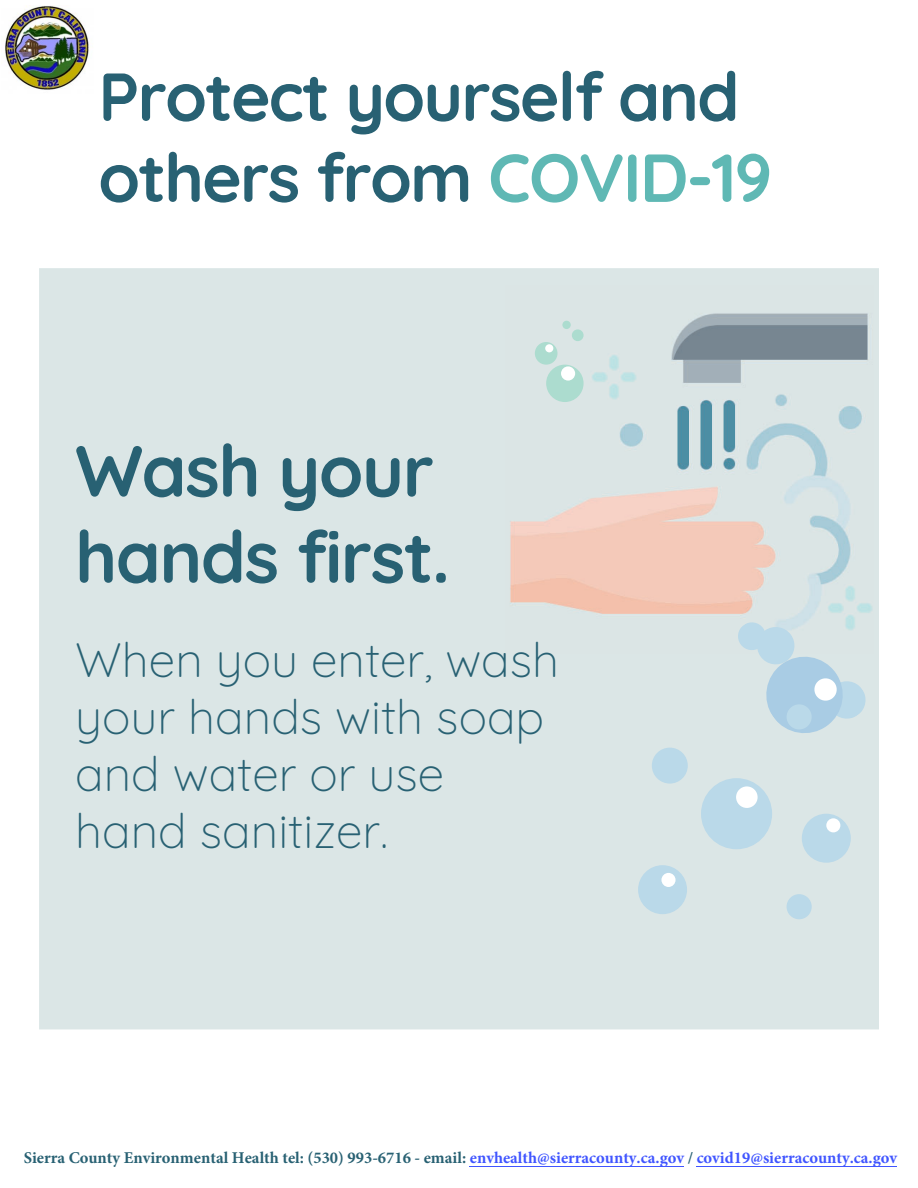
<style>
.page{position:relative;width:918px;height:1188px;background:#fff}
.page>*{position:absolute;margin:0;border:0;box-sizing:border-box;transform-origin:0 0}
.t1{font:700 72.15px/86.1px "Quicksand";letter-spacing:-.02em;color:#286173}
.t2{font:700 67.8px/81px "Quicksand";letter-spacing:-.025em;color:#286173}
.t3{font:300 48.15px/57.3px "Quicksand";color:#286173}
.t4{font:700 16.5px "Minion Pro";color:#286173}
.s1{color:#5fb8b4}
.s2{color:#4055ff}
</style>
<div class="page">
<div style="left:39px;top:268px;width:840px;height:761px;background:#dbe6e6"></div>
<img style="left:505px;top:285px;width:368px;height:368px">
<svg style="left:736px;top:621px;width:132px;height:117px;background:#cadde6"></svg>
<div style="left:701px;top:778px;width:71px;height:71px;background:#bad9e9;border-radius:50%"></div>
<div style="left:638px;top:865px;width:49px;height:49px;background:#bad9e9;border-radius:50%"></div>
<div style="left:802px;top:814px;width:49px;height:49px;background:#bad9e9;border-radius:50%"></div>
<div style="left:652px;top:748px;width:36px;height:36px;background:#bad9e9;border-radius:50%"></div>
<div style="left:787px;top:704px;width:25px;height:25px;background:#bad9e9;border-radius:50%"></div>
<div style="left:787px;top:894px;width:25px;height:25px;background:#bad9e9;border-radius:50%"></div>
<div style="left:736px;top:786px;width:22px;height:22px;background:#fff;border-radius:50%"></div>
<div style="left:661px;top:873px;width:15px;height:14px;background:#fff;border-radius:50%"></div>
<div style="left:826px;top:818px;width:14px;height:14px;background:#fff;border-radius:50%"></div>
<div style="left:546px;top:365px;width:38px;height:37px;background:#acdccf;border-radius:50%"></div>
<div style="left:535px;top:342px;width:22px;height:23px;background:#acdccf;border-radius:50%"></div>
<div style="left:562px;top:321px;width:9px;height:8px;background:#acdccf;border-radius:50%"></div>
<div style="left:572px;top:329px;width:12px;height:12px;background:#acdccf;border-radius:50%"></div>
<div style="left:561px;top:366px;width:14px;height:15px;background:#fff;border-radius:50%"></div>
<div style="left:545px;top:344px;width:8px;height:8px;background:#fff;border-radius:50%"></div>
<img style="left:5px;top:5px;width:84px;height:85px">
<hr style="left:697px;top:1166px;width:200px;height:1px;background:#4055ff">
<hr style="left:470px;top:1166px;width:214px;height:1px;background:#4055ff">
<h2 class="t2" style="left:98px;top:55px;width:675px">Protect yourself and others from <span class="s1">COVID-19</span></h2>
<h1 class="t1" style="left:75px;top:427px;width:376px">Wash your hands first.</h1>
<h3 class="t3" style="left:75px;top:630px;width:486px">When you enter, wash your hands with soap and water or use hand sanitizer.</h3>
<p class="t4" style="left:24px;top:1146px;width:875px">Sierra County Environmental Health tel: (530) 993-6716 - email: <span class="s2">envhealth@sierracounty.ca.gov</span> / <span class="s2">covid19@sierracounty.ca.gov</span></p>
</div>
